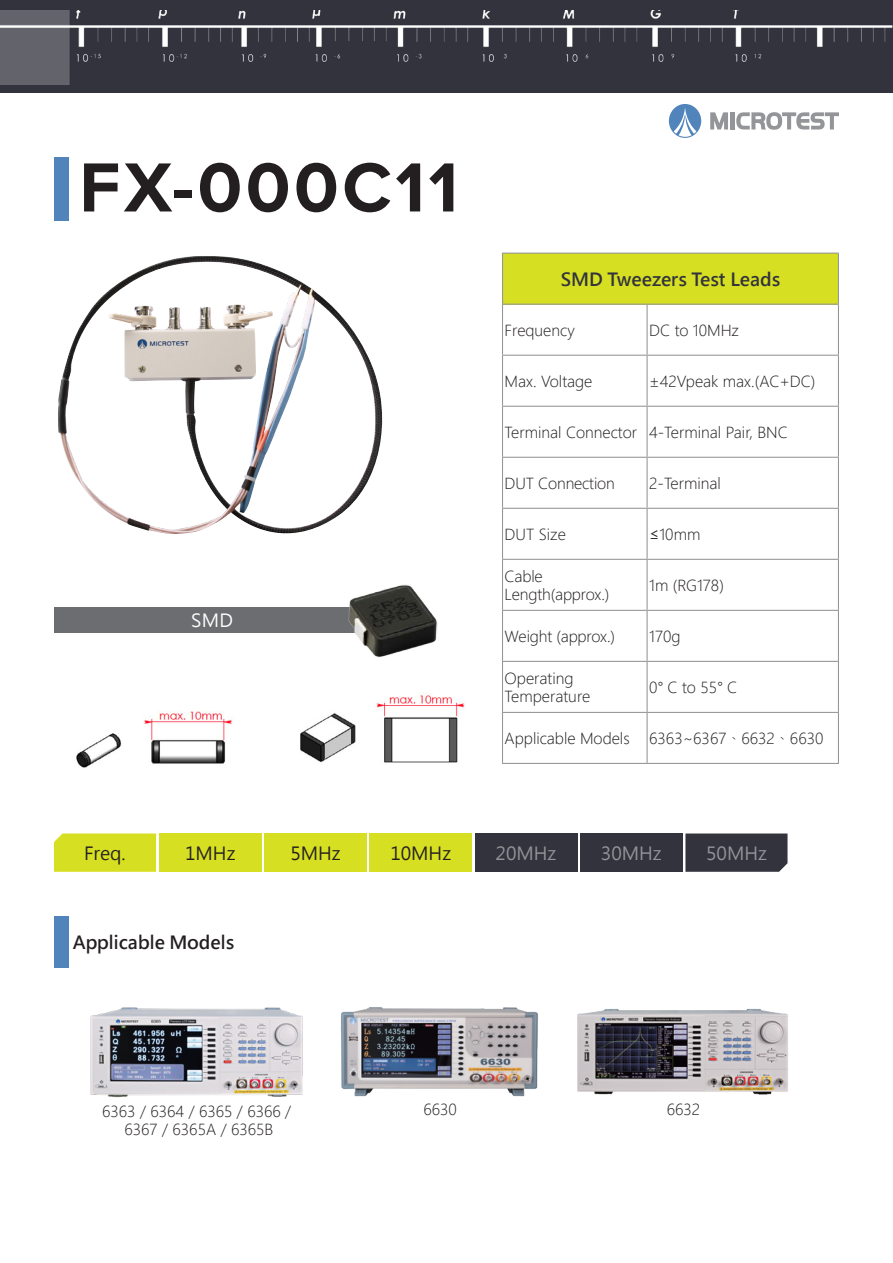
<style>
.page{position:relative;width:893px;height:1263px;background:#fff}
.page>*{position:absolute;margin:0;border:0;box-sizing:border-box;transform-origin:0 0}
.t1{font:700 72px "Proxima Nova";letter-spacing:.05em;color:#231f20}
.治具_標{font:700 18px "Microsoft Jheng Hei";color:#32333d}
.t2{font:18px "Microsoft Jheng Hei";color:#231f20}
.治具_標-2{font:700 18px "Microsoft Jheng Hei";color:#231f20}
.t3{font:18px "Microsoft Jheng Hei";color:#939598}
.t4{font:18px "Microsoft Jheng Hei";color:#fff}
.治具_標-3{font:300 15px/18px "Microsoft Jheng Hei";color:#231f20}
.s1{font-family:"Ebrima";font-weight:400}
</style>
<div class="page">
<div style="left:0;top:0;width:893px;height:93px;background:#32333d"></div>
<svg style="left:710px;top:112px;width:18px;height:17px"></svg>
<div style="left:730px;top:112px;width:5px;height:17px;background:#939598"></div>
<svg style="left:736px;top:112px;width:103px;height:18px"></svg>
<svg style="left:669px;top:104px;width:32px;height:34px"></svg>
<img style="left:0;top:10px;width:893px;height:75px">
<div style="left:54px;top:157px;width:15px;height:64px;background:#5184bb"></div>
<img style="left:58px;top:256px;width:325px;height:278px">
<div style="left:502px;top:253px;width:336px;height:51px;background:#d6df21"></div>
<hr style="left:502px;top:253px;width:145px;height:1px;background:#939598">
<hr style="left:502px;top:254px;width:1px;height:50px;background:#939598">
<hr style="left:647px;top:253px;width:192px;height:1px;background:#939598">
<hr style="left:838px;top:254px;width:1px;height:50px;background:#939598">
<hr style="left:502px;top:304px;width:145px;height:1px;background:#939598">
<hr style="left:502px;top:305px;width:1px;height:50px;background:#939598">
<hr style="left:647px;top:304px;width:192px;height:1px;background:#939598">
<hr style="left:647px;top:305px;width:1px;height:50px;background:#939598">
<hr style="left:838px;top:305px;width:1px;height:50px;background:#939598">
<hr style="left:502px;top:355px;width:145px;height:1px;background:#939598">
<hr style="left:502px;top:356px;width:1px;height:50px;background:#939598">
<hr style="left:647px;top:355px;width:192px;height:1px;background:#939598">
<hr style="left:647px;top:356px;width:1px;height:50px;background:#939598">
<hr style="left:838px;top:356px;width:1px;height:50px;background:#939598">
<hr style="left:502px;top:406px;width:145px;height:1px;background:#939598">
<hr style="left:502px;top:407px;width:1px;height:50px;background:#939598">
<hr style="left:647px;top:406px;width:192px;height:1px;background:#939598">
<hr style="left:647px;top:407px;width:1px;height:50px;background:#939598">
<hr style="left:838px;top:407px;width:1px;height:50px;background:#939598">
<hr style="left:502px;top:457px;width:145px;height:1px;background:#939598">
<hr style="left:502px;top:458px;width:1px;height:50px;background:#939598">
<hr style="left:647px;top:457px;width:192px;height:1px;background:#939598">
<hr style="left:647px;top:458px;width:1px;height:50px;background:#939598">
<hr style="left:838px;top:458px;width:1px;height:50px;background:#939598">
<hr style="left:502px;top:508px;width:145px;height:1px;background:#939598">
<hr style="left:502px;top:509px;width:1px;height:50px;background:#939598">
<hr style="left:647px;top:508px;width:192px;height:1px;background:#939598">
<hr style="left:647px;top:509px;width:1px;height:50px;background:#939598">
<hr style="left:838px;top:509px;width:1px;height:50px;background:#939598">
<hr style="left:502px;top:559px;width:145px;height:1px;background:#939598">
<hr style="left:502px;top:560px;width:1px;height:50px;background:#939598">
<hr style="left:647px;top:559px;width:192px;height:1px;background:#939598">
<hr style="left:647px;top:560px;width:1px;height:50px;background:#939598">
<hr style="left:838px;top:560px;width:1px;height:50px;background:#939598">
<hr style="left:502px;top:610px;width:145px;height:1px;background:#939598">
<hr style="left:502px;top:611px;width:1px;height:50px;background:#939598">
<hr style="left:647px;top:610px;width:192px;height:1px;background:#939598">
<hr style="left:647px;top:611px;width:1px;height:50px;background:#939598">
<hr style="left:838px;top:611px;width:1px;height:50px;background:#939598">
<hr style="left:502px;top:661px;width:145px;height:1px;background:#939598">
<hr style="left:502px;top:662px;width:1px;height:50px;background:#939598">
<hr style="left:647px;top:661px;width:192px;height:1px;background:#939598">
<hr style="left:647px;top:662px;width:1px;height:50px;background:#939598">
<hr style="left:838px;top:662px;width:1px;height:50px;background:#939598">
<hr style="left:502px;top:712px;width:145px;height:1px;background:#939598">
<hr style="left:502px;top:713px;width:1px;height:50px;background:#939598">
<hr style="left:647px;top:712px;width:192px;height:1px;background:#939598">
<hr style="left:647px;top:713px;width:1px;height:50px;background:#939598">
<hr style="left:838px;top:713px;width:1px;height:50px;background:#939598">
<hr style="left:502px;top:763px;width:145px;height:1px;background:#939598">
<hr style="left:647px;top:763px;width:192px;height:1px;background:#939598">
<img style="left:90px;top:1007px;width:213px;height:90px">
<div style="left:54px;top:917px;width:14px;height:51px;background:#5184bb"></div>
<div style="left:54px;top:833px;width:102px;height:39px;background:#d6df21"></div>
<div style="left:159px;top:833px;width:102px;height:39px;background:#d6df21"></div>
<div style="left:264px;top:833px;width:103px;height:39px;background:#d6df21"></div>
<div style="left:370px;top:833px;width:102px;height:39px;background:#d6df21"></div>
<div style="left:475px;top:833px;width:102px;height:39px;background:#32333d"></div>
<div style="left:580px;top:833px;width:102px;height:39px;background:#32333d"></div>
<div style="left:685px;top:833px;width:102px;height:39px;background:#32333d"></div>
<img style="left:76px;top:695px;width:389px;height:73px">
<div style="left:54px;top:607px;width:316px;height:25px;background:#6c6d70"></div>
<img style="left:340px;top:584px;width:98px;height:74px">
<img style="left:577px;top:1009px;width:211px;height:86px">
<img style="left:340px;top:1007px;width:198px;height:89px">
<p class="t1" style="left:79px;top:134px;width:380px">FX-000C11</p>
<p class="t4" style="left:191px;top:609px;width:44px">SMD</p>
<p class="治具_標" style="left:561px;top:268px;width:221px">SMD Tweezers Test Leads</p>
<p class="治具_標-3" style="left:505px;top:321px;width:72px">Frequency</p>
<p class="治具_標-3" style="left:649px;top:321px;width:91px">DC to 10MHz</p>
<p class="治具_標-3" style="left:505px;top:372px;width:89px">Max. Voltage</p>
<p class="治具_標-3" style="left:649px;top:372px;width:168px">±42Vpeak max.(AC+DC)</p>
<p class="治具_標-3" style="left:505px;top:423px;width:134px">Terminal Connector</p>
<p class="治具_標-3" style="left:649px;top:423px;width:140px">4-Terminal Pair, BNC</p>
<p class="治具_標-3" style="left:505px;top:474px;width:112px">DUT Connection</p>
<p class="治具_標-3" style="left:649px;top:474px;width:73px">2-Terminal</p>
<p class="治具_標-3" style="left:505px;top:525px;width:63px">DUT Size</p>
<p class="治具_標-3" style="left:649px;top:525px;width:53px"><span class="s1">≤</span>10mm</p>
<p class="治具_標-3" style="left:505px;top:567px;width:106px">Cable<br>Length(approx.)</p>
<p class="治具_標-3" style="left:649px;top:576px;width:76px">1m (RG178)</p>
<p class="治具_標-3" style="left:505px;top:627px;width:112px">Weight (approx.)</p>
<p class="治具_標-3" style="left:649px;top:627px;width:33px">170g</p>
<p class="治具_標-3" style="left:505px;top:669px;width:87px">Operating<br>Temperature</p>
<p class="治具_標-3" style="left:649px;top:678px;width:89px">0° C to 55° C</p>
<p class="治具_標-3" style="left:505px;top:729px;width:126px">Applicable Models</p>
<p class="治具_標-3" style="left:649px;top:729px;width:176px">6363~6367、6632、6630</p>
<p class="t2" style="left:84px;top:842px;width:43px">Freq.</p>
<p class="t2" style="left:185px;top:842px;width:52px">1MHz</p>
<p class="t2" style="left:290px;top:842px;width:52px">5MHz</p>
<p class="t2" style="left:390px;top:842px;width:62px">10MHz</p>
<p class="t3" style="left:496px;top:842px;width:62px">20MHz</p>
<p class="t3" style="left:601px;top:842px;width:62px">30MHz</p>
<p class="t3" style="left:706px;top:842px;width:62px">50MHz</p>
<p class="治具_標-2" style="left:73px;top:931px;width:163px">Applicable Models</p>
<p class="治具_標-3" style="left:102px;top:1103px;width:191px">6363 / 6364 / 6365 / 6366 /</p>
<p class="治具_標-3" style="left:125px;top:1121px;width:150px">6367 / 6365A / 6365B</p>
<p class="治具_標-3" style="left:423px;top:1100px;width:35px">6630</p>
<p class="治具_標-3" style="left:667px;top:1100px;width:35px">6632</p>
</div>
